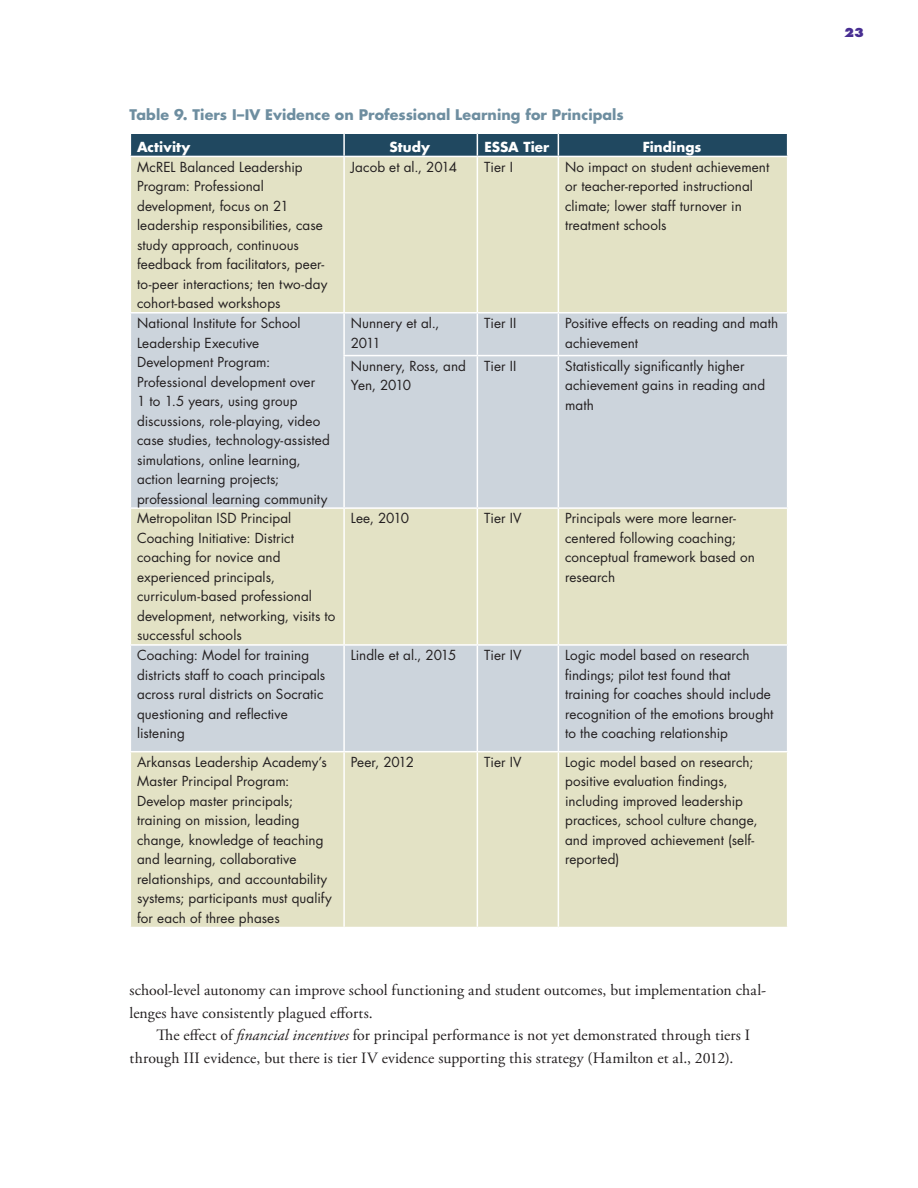
<style>
.page{position:relative;width:918px;height:1188px;background:#fff}
.page>*{position:absolute;margin:0;border:0;box-sizing:border-box;transform-origin:0 0}
.t1{font:15.75px/22.5px "Adobe Garamond Pro";letter-spacing:.005em;color:#231f20}
.t2{font:700 14.25px "Futura Std";letter-spacing:.005em;color:#6e8ea0}
.t3{font:13.5px/19.5px "Futura Std";letter-spacing:.005em;color:#231f20}
.t4{font:700 13.5px "Futura Std";letter-spacing:.005em;color:#fff}
.t5{font:13.5px "Futura Std";letter-spacing:-.025em;color:#231f20}
.t6{font:800 12px "Futura Std";color:#482e92}
.s1{font-style:italic}
</style>
<div class="page">
<div style="left:131px;top:157px;width:656px;height:770px;background:#e3e2c5"></div>
<svg style="left:131px;top:314px;width:656px;height:437px;background:#d3d8d4"></svg>
<svg style="left:130px;top:133px;width:658px;height:23px;background:#2e546a"></svg>
<hr style="left:343px;top:157px;width:2px;height:155px;background:#fff">
<hr style="left:477px;top:157px;width:1px;height:155px;background:#fff">
<hr style="left:558px;top:157px;width:1px;height:155px;background:#fff">
<hr style="left:130px;top:312px;width:214px;height:2px;background:#fff">
<hr style="left:344px;top:312px;width:133px;height:2px;background:#fff">
<hr style="left:343px;top:314px;width:2px;height:41px;background:#fff">
<hr style="left:477px;top:312px;width:81px;height:2px;background:#fff">
<hr style="left:477px;top:314px;width:1px;height:41px;background:#fff">
<hr style="left:558px;top:312px;width:230px;height:2px;background:#fff">
<hr style="left:558px;top:314px;width:1px;height:41px;background:#fff">
<hr style="left:343px;top:355px;width:134px;height:1px;background:#fff">
<hr style="left:343px;top:356px;width:2px;height:151px;background:#fff">
<hr style="left:477px;top:355px;width:81px;height:1px;background:#fff">
<hr style="left:477px;top:356px;width:1px;height:151px;background:#fff">
<hr style="left:558px;top:355px;width:230px;height:1px;background:#fff">
<hr style="left:558px;top:356px;width:1px;height:151px;background:#fff">
<hr style="left:130px;top:507px;width:214px;height:2px;background:#fff">
<hr style="left:344px;top:507px;width:133px;height:2px;background:#fff">
<hr style="left:343px;top:509px;width:2px;height:135px;background:#fff">
<hr style="left:477px;top:507px;width:81px;height:2px;background:#fff">
<hr style="left:477px;top:509px;width:1px;height:135px;background:#fff">
<hr style="left:558px;top:507px;width:230px;height:2px;background:#fff">
<hr style="left:558px;top:509px;width:1px;height:135px;background:#fff">
<hr style="left:130px;top:644px;width:214px;height:2px;background:#fff">
<hr style="left:344px;top:644px;width:133px;height:2px;background:#fff">
<hr style="left:343px;top:646px;width:2px;height:105px;background:#fff">
<hr style="left:477px;top:644px;width:81px;height:2px;background:#fff">
<hr style="left:477px;top:646px;width:1px;height:105px;background:#fff">
<hr style="left:558px;top:644px;width:230px;height:2px;background:#fff">
<hr style="left:558px;top:646px;width:1px;height:105px;background:#fff">
<hr style="left:130px;top:751px;width:214px;height:1px;background:#fff">
<hr style="left:344px;top:751px;width:133px;height:1px;background:#fff">
<hr style="left:343px;top:752px;width:2px;height:175px;background:#fff">
<hr style="left:477px;top:751px;width:81px;height:1px;background:#fff">
<hr style="left:477px;top:752px;width:1px;height:175px;background:#fff">
<hr style="left:558px;top:751px;width:230px;height:1px;background:#fff">
<hr style="left:558px;top:752px;width:1px;height:175px;background:#fff">
<p class="t2" style="left:130px;top:105px;width:496px">Table 9. Tiers I–IV Evidence on Professional Learning for Principals</p>
<p class="t4" style="left:137px;top:138px;width:55px">Activity</p>
<p class="t4" style="left:389px;top:138px;width:42px">Study</p>
<p class="t4" style="left:484px;top:138px;width:66px">ESSA Tier</p>
<p class="t4" style="left:643px;top:138px;width:60px">Findings</p>
<p class="t3" style="left:137px;top:157px;width:192px">McREL Balanced Leadership<br>Program: Professional development, focus on 21 leadership responsibilities, case study approach, continuous feedback from facilitators, peer&shy;to-peer interactions; ten two-day cohort-based workshops</p>
<p class="t3" style="left:351px;top:157px;width:108px">Jacob et al., 2014</p>
<p class="t3" style="left:484px;top:157px;width:30px">Tier I</p>
<p class="t3" style="left:565px;top:157px;width:206px">No impact on student achievement or teacher-reported instructional climate; lower staff turnover in treatment schools</p>
<p class="t3" style="left:137px;top:314px;width:194px">National Institute for School<br>Leadership Executive<br>Development Program:<br>Professional development over<br>1 to 1.5 years, using group discussions, role-playing, video case studies, technology-assisted simulations, online learning, action learning projects; professional learning community</p>
<p class="t3" style="left:351px;top:314px;width:90px">Nunnery et al.,<br>2011</p>
<p class="t3" style="left:484px;top:314px;width:34px">Tier II</p>
<p class="t3" style="left:565px;top:314px;width:215px">Positive effects on reading and math achievement</p>
<p class="t3" style="left:351px;top:356px;width:117px">Nunnery, Ross, and<br>Yen, 2010</p>
<p class="t3" style="left:484px;top:356px;width:34px">Tier II</p>
<p class="t3" style="left:565px;top:356px;width:202px">Statistically significantly higher achievement gains in reading and math</p>
<p class="t3" style="left:137px;top:509px;width:200px">Metropolitan ISD Principal<br>Coaching Initiative: District coaching for novice and experienced principals, curriculum-based professional development, networking, visits to successful schools</p>
<p class="t3" style="left:351px;top:509px;width:60px">Lee, 2010</p>
<p class="t3" style="left:484px;top:509px;width:39px">Tier IV</p>
<p class="t3" style="left:565px;top:509px;width:191px">Principals were more learner&shy;centered following coaching; conceptual framework based on research</p>
<p class="t3" style="left:137px;top:646px;width:190px">Coaching: Model for training districts staff to coach principals across rural districts on Socratic questioning and reflective listening</p>
<p class="t3" style="left:351px;top:646px;width:107px">Lindle et al., 2015</p>
<p class="t3" style="left:484px;top:646px;width:39px">Tier IV</p>
<p class="t3" style="left:565px;top:646px;width:210px">Logic model based on research findings; pilot test found that training for coaches should include recognition of the emotions brought to the coaching relationship</p>
<p class="t3" style="left:137px;top:752px;width:196px">Arkansas Leadership Academy’s<br>Master Principal Program:<br>Develop master principals; training on mission, leading change, knowledge of teaching and learning, collaborative relationships, and accountability systems; participants must qualify for each of three phases</p>
<p class="t5" style="left:351px;top:753px;width:65px">Peer, 2012</p>
<p class="t3" style="left:484px;top:752px;width:39px">Tier IV</p>
<p class="t3" style="left:565px;top:752px;width:194px">Logic model based on research; positive evaluation findings, including improved leadership practices, school culture change, and improved achievement (self&shy;reported)</p>
<p class="t1" style="left:130px;top:979px;width:638px">school-level autonomy can improve school functioning and student outcomes, but implementation chal&shy;lenges have consistently plagued efforts.</p>
<p class="t1" style="left:130px;top:1024px;width:622px;text-indent:27px">The effect of <span class="s1">financial incentives</span> for principal performance is not yet demonstrated through tiers I through III evidence, but there is tier IV evidence supporting this strategy (Hamilton et al., 2012).</p>
<p class="t6" style="left:844px;top:25px;width:21px">23</p>
</div>
